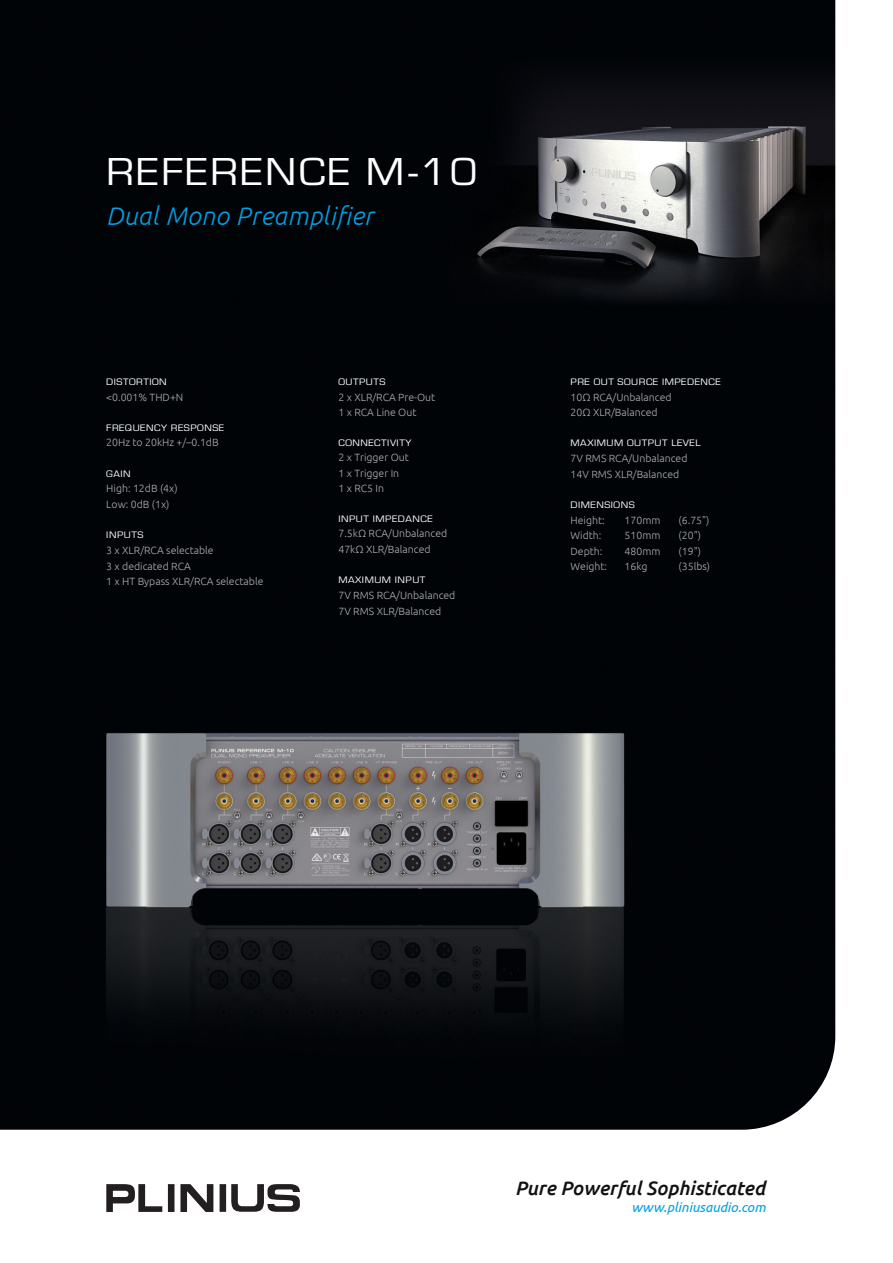
<style>
.page{position:relative;width:893px;height:1263px;background:#fff}
.page>*{position:absolute;margin:0;border:0;box-sizing:border-box;transform-origin:0 0}
.t1{font:40.5px "Eurostile T";letter-spacing:.05em;color:#fff;scale:1.11 1}
.t2{font:italic 300 25.5px "Ubuntu";letter-spacing:.02em;color:#00a0e3}
.t3{font:italic 500 19.5px "Ubuntu";color:#121013}
.t4{font:italic 13.5px "Ubuntu";color:#00a0e3}
.t5{font:300 10.5px/15.6px "Ubuntu";color:#afb0b2}
.t6{font:9.75px "Eurostile T";letter-spacing:.05em;color:#fff;scale:1.1 1}
</style>
<div class="page">
<img style="left:0;top:0;width:835px;height:1130px">
<svg style="left:106px;top:1184px;width:194px;height:28px"></svg>
<h1 class="t1" style="left:106px;top:149px;width:336px">REFERENCE M -10</h1>
<h2 class="t2" style="left:106px;top:200px;width:269px">Dual Mono Preamplifier</h2>
<p class="t6" style="left:106px;top:376px;width:56px">DISTORTION</p>
<p class="t5" style="left:106px;top:389px;width:79px">&lt;0.001% THD+N</p>
<p class="t6" style="left:106px;top:422px;width:109px">FREQUENCY RESPONSE</p>
<p class="t5" style="left:106px;top:435px;width:114px">20Hz to 20kHz +/–0.1dB</p>
<p class="t6" style="left:106px;top:468px;width:24px">GAIN</p>
<p class="t5" style="left:106px;top:481px;width:73px">High: 12dB (4x)<br>Low: 0dB (1x)</p>
<p class="t6" style="left:106px;top:530px;width:35px">INPUTS</p>
<p class="t5" style="left:106px;top:542px;width:159px">3 x XLR/RCA selectable<br>3 x dedicated RCA<br>1 x HT Bypass XLR/RCA selectable</p>
<p class="t6" style="left:338px;top:376px;width:44px">OUTPUTS</p>
<p class="t5" style="left:338px;top:389px;width:98px">2 x XLR/RCA Pre-Out<br>1 x RCA Line Out</p>
<p class="t6" style="left:338px;top:437px;width:68px">CONNECTIVITY</p>
<p class="t5" style="left:338px;top:449px;width:72px">2 x Trigger Out<br>1 x Trigger In<br>1 x RC5 In</p>
<p class="t6" style="left:338px;top:513px;width:87px">INPUT IMPEDANCE</p>
<p class="t5" style="left:338px;top:526px;width:110px">7.5kΩ RCA/Unbalanced<br>47kΩ XLR/Balanced</p>
<p class="t6" style="left:338px;top:575px;width:81px">MAXIMUM INPUT</p>
<p class="t5" style="left:338px;top:587px;width:118px">7V RMS RCA/Unbalanced<br>7V RMS XLR/Balanced</p>
<p class="t6" style="left:571px;top:376px;width:138px">PRE OUT SOURCE IMPEDENCE</p>
<p class="t5" style="left:571px;top:389px;width:103px">10Ω RCA/Unbalanced<br>20Ω XLR/Balanced</p>
<p class="t6" style="left:571px;top:438px;width:120px">MAXIMUM OUTPUT LEVEL</p>
<p class="t5" style="left:571px;top:450px;width:118px">7V RMS RCA/Unbalanced<br>14V RMS XLR/Balanced</p>
<p class="t6" style="left:571px;top:499px;width:60px">DIMENSIONS</p>
<p class="t5" style="left:571px;top:512px;width:36px">Height:</p>
<p class="t5" style="left:625px;top:512px;width:37px">170mm</p>
<p class="t5" style="left:679px;top:512px;width:32px">(6.75")</p>
<p class="t5" style="left:571px;top:527px;width:32px">Width:</p>
<p class="t5" style="left:625px;top:527px;width:37px">510mm</p>
<p class="t5" style="left:679px;top:527px;width:24px">(20")</p>
<p class="t5" style="left:571px;top:543px;width:33px">Depth:</p>
<p class="t5" style="left:625px;top:543px;width:37px">480mm</p>
<p class="t5" style="left:679px;top:543px;width:24px">(19")</p>
<p class="t5" style="left:571px;top:559px;width:38px">Weight:</p>
<p class="t5" style="left:625px;top:559px;width:25px">16kg</p>
<p class="t5" style="left:679px;top:559px;width:33px">(35lbs)</p>
<h3 class="t3" style="left:515px;top:1176px;width:252px">Pure Powerful Sophisticated</h3>
<p class="t4" style="left:631px;top:1199px;width:136px">www.pliniusaudio.com</p>
</div>
